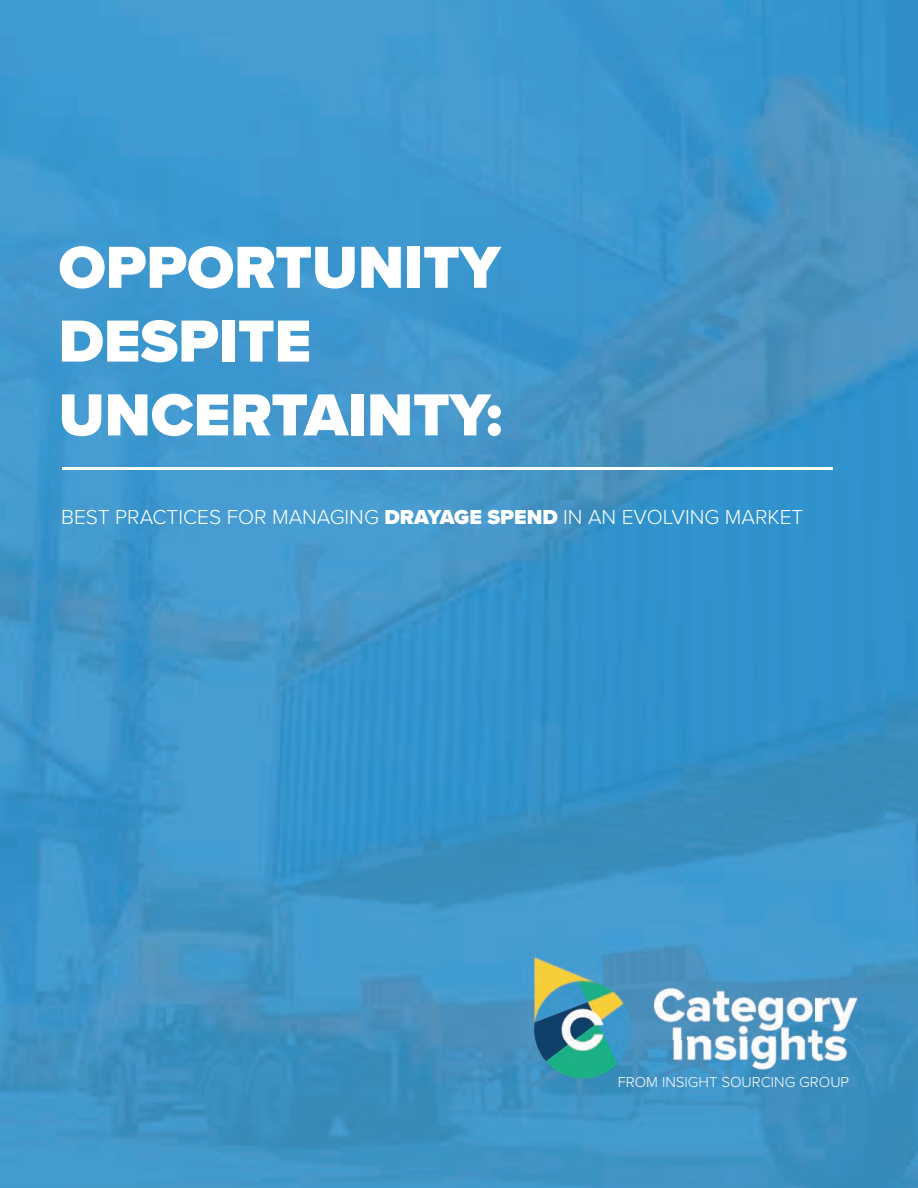
<style>
.page{position:relative;width:918px;height:1188px;background:#fff}
.page>*{position:absolute;margin:0;border:0;box-sizing:border-box;transform-origin:0 0}
.t1{font:900 61.5px/73.8px "Proxima Nova";color:#fff}
.t2{font:300 21px "Proxima Nova";color:#fff}
.t3{font:300 15px "Proxima Nova";color:#fff}
.s1{font-weight:900}
</style>
<div class="page">
<img style="left:0;top:0;width:918px;height:1188px">
<img style="left:528px;top:950px;width:336px;height:136px">
<hr style="left:62px;top:467px;width:771px;height:3px;background:#fff">
<h1 class="t1" style="left:59px;top:230px;width:445px">OPPORTUNITY<br>DESPITE<br>UNCERTAINTY:</h1>
<p class="t2" style="left:61px;top:501px;width:744px">BEST PRACTICES FOR MANAGING <span class="s1">DRAYAGE SPEND</span> IN AN EVOLVING MARKET</p>
<p class="t3" style="left:618px;top:1071px;width:233px">FROM INSIGHT SOURCING GROUP</p>
</div>
